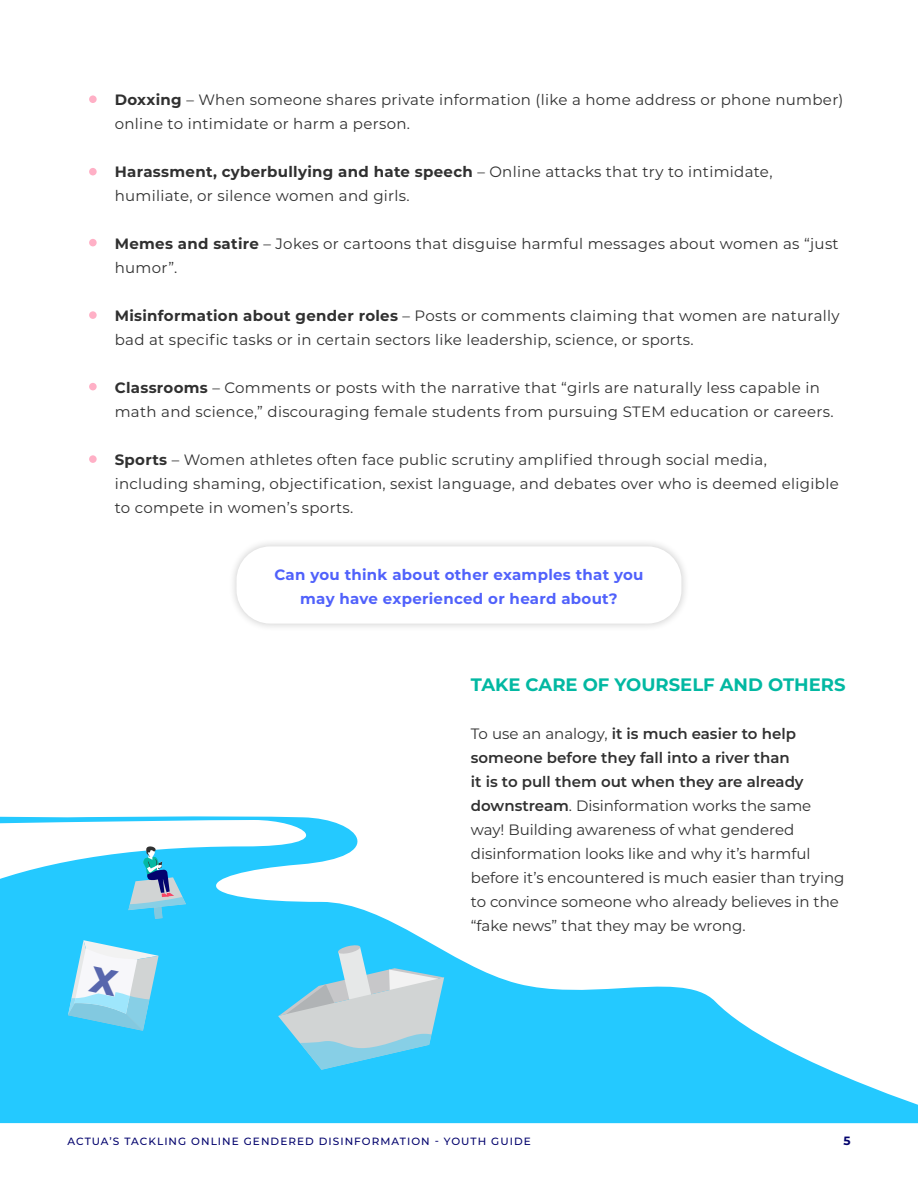
<style>
.page{position:relative;width:918px;height:1188px;background:#fff}
.page>*{position:absolute;margin:0;border:0;box-sizing:border-box;transform-origin:0 0}
.t1{font:700 18px "Montserrat";color:#02b8a2}
.t2{font:15px/24px "Montserrat";letter-spacing:.02em;color:#303030}
.t3{font:15px/24px "Montserrat";color:#303030}
.t4{font:700 15px/24px "Montserrat";letter-spacing:.02em;color:#5061fb;text-align:center}
.t5{font:700 12px "Montserrat";color:#03036d}
.t6{font:500 10.5px "Montserrat";letter-spacing:.1em;color:#03036d}
.s1{font-weight:700}
.s2{font-weight:600}
</style>
<div class="page">
<div style="left:89px;top:95px;width:8px;height:8px;background:#ffb0c6;border-radius:50%"></div>
<div style="left:89px;top:168px;width:8px;height:7px;background:#ffb0c6;border-radius:50%"></div>
<div style="left:89px;top:239px;width:8px;height:7px;background:#ffb0c6;border-radius:50%"></div>
<div style="left:89px;top:383px;width:8px;height:7px;background:#ffb0c6;border-radius:50%"></div>
<div style="left:89px;top:311px;width:8px;height:8px;background:#ffb0c6;border-radius:50%"></div>
<div style="left:89px;top:455px;width:8px;height:8px;background:#ffb0c6;border-radius:50%"></div>
<div style="left:228px;top:538px;width:462px;height:94px;background:#000;opacity:.2"></div>
<div style="left:237px;top:546px;width:444px;height:78px;background:#fff;border-radius:34px"></div>
<svg style="left:0;top:816px;width:918px;height:307px"></svg>
<svg style="left:47px;top:845px;width:428px;height:241px"></svg>
<p class="t2" style="left:115px;top:87px;width:730px"><span class="s1">Doxxing</span> – When someone shares private information (like a home address or phone number) online to intimidate or harm a person.</p>
<p class="t2" style="left:115px;top:159px;width:659px"><span class="s1">Harassment, cyberbullying and hate speech</span> – Online attacks that try to intimidate, humiliate, or silence women and girls.</p>
<p class="t2" style="left:115px;top:231px;width:726px"><span class="s1">Memes and satire</span> – Jokes or cartoons that disguise harmful messages about women as “just humor”.</p>
<p class="t2" style="left:115px;top:303px;width:726px"><span class="s1">Misinformation about gender roles</span> – Posts or comments claiming that women are naturally bad at specific tasks or in certain sectors like leadership, science, or sports.</p>
<p class="t2" style="left:115px;top:375px;width:720px"><span class="s1">Classrooms</span> – Comments or posts with the narrative that “girls are naturally less capable in math and science,” discouraging female students from pursuing STEM education or careers.</p>
<p class="t2" style="left:115px;top:447px;width:726px"><span class="s1">Sports</span> – Women athletes often face public scrutiny amplified through social media, including shaming, objectification, sexist language, and debates over who is deemed eligible to compete in women’s sports.</p>
<p class="t4" style="left:274px;top:562px;width:371px">Can you think about other examples that you may have experienced or heard about?</p>
<p class="t1" style="left:471px;top:672px;width:376px">TAKE CARE OF YOURSELF AND OTHERS</p>
<p class="t3" style="left:471px;top:721px;width:375px">To use an analogy, <span class="s2">it is much easier to help someone before they fall into a river than<br>it is to pull them out when they are already downstream</span>. Disinformation works the same way! Building awareness of what gendered disinformation looks like and why it’s harmful before it’s encountered is much easier than trying to convince someone who already believes in the “fake news” that they may be wrong.</p>
<p class="t6" style="left:68px;top:1134px;width:465px">ACTUA’S TACKLING ONLINE GENDERED DISINFORMATION - YOUTH GUIDE</p>
<p class="t5" style="left:843px;top:1133px;width:9px">5</p>
</div>
